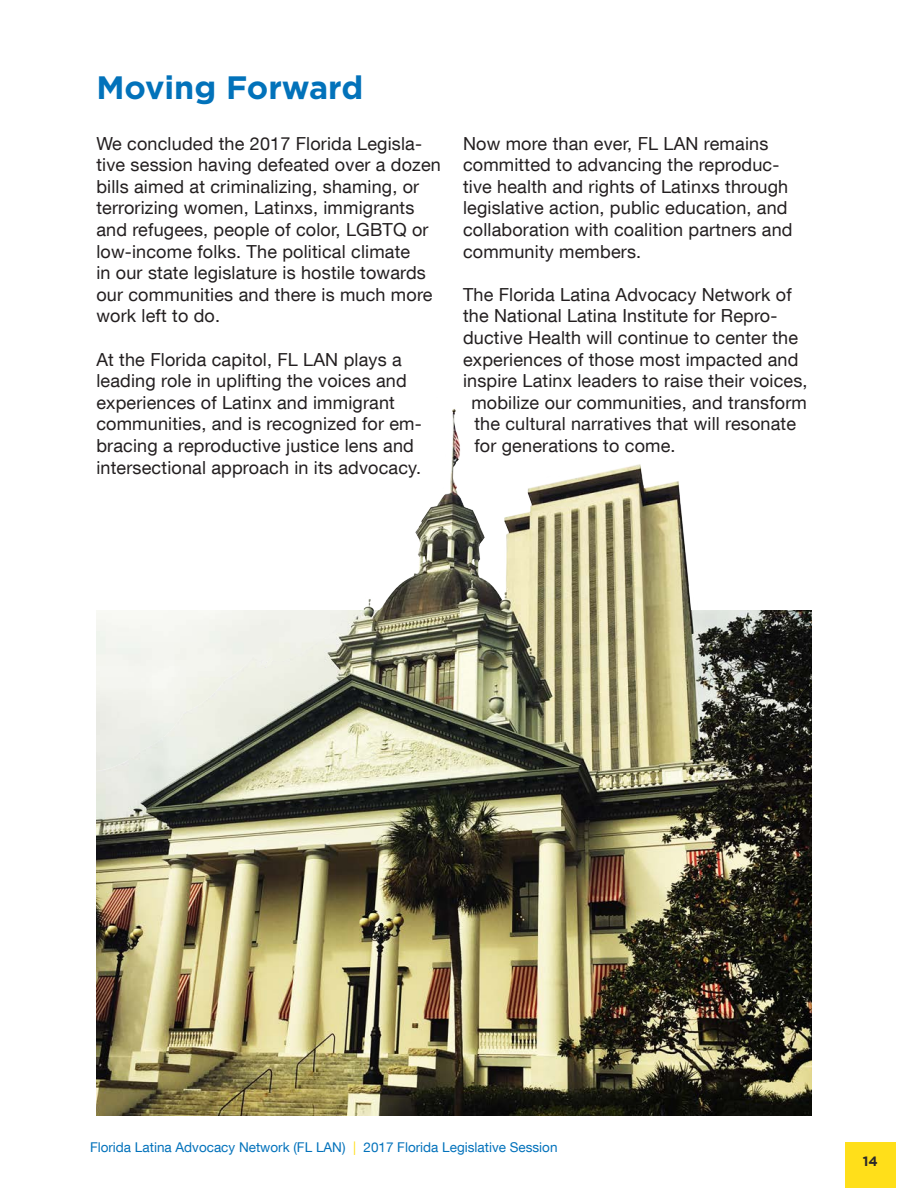
<style>
.page{position:relative;width:918px;height:1188px;background:#fff}
.page>*{position:absolute;margin:0;border:0;box-sizing:border-box;transform-origin:0 0}
.t1{font:700 32.4px "Gotham";color:#0272ba}
.Body_Text_12_Reg_Bla{font:18px/21.6px "Helvetica Neue LT Com";letter-spacing:.01em;color:#231f20}
.t2{font:13.5px "Helvetica Neue LT Com";color:#0372bb}
.t3{font:700 13.5px "Gotham";color:#2b292a}
.s1{color:#ffdf1b}
</style>
<div class="page">
<div style="left:845px;top:1143px;width:51px;height:45px;background:#ffdf1a"></div>
<img style="left:96px;top:409px;width:716px;height:707px">
<p class="t1" style="left:96px;top:69px;width:269px">Moving Forward</p>
<p class="Body_Text_12_Reg_Bla" style="left:96px;top:132px;width:346px">We concluded the 2017 Florida Legisla&shy;tive session having defeated over a dozen bills aimed at criminalizing, shaming, or terrorizing women, Latinxs, immigrants and refugees, people of color, LGBTQ or low-income folks. The political climate<br>in our state legislature is hostile towards our communities and there is much more work left to do.</p>
<p class="Body_Text_12_Reg_Bla" style="left:96px;top:348px;width:327px">At the Florida capitol, FL LAN plays a leading role in uplifting the voices and experiences of Latinx and immigrant communities, and is recognized for em&shy;bracing a reproductive justice lens and intersectional approach in its advocacy.</p>
<p class="Body_Text_12_Reg_Bla" style="left:463px;top:132px;width:331px">Now more than ever, FL LAN remains committed to advancing the reproduc&shy;tive health and rights of Latinxs through legislative action, public education, and collaboration with coalition partners and community members.</p>
<p class="Body_Text_12_Reg_Bla" style="left:463px;top:283px;width:330px">The Florida Latina Advocacy Network of</p>
<p class="Body_Text_12_Reg_Bla" style="left:463px;top:305px;width:316px">the National Latina Institute for Repro-</p>
<p class="Body_Text_12_Reg_Bla" style="left:463px;top:326px;width:337px">ductive Health will continue to center the</p>
<p class="Body_Text_12_Reg_Bla" style="left:463px;top:348px;width:337px">experiences of those most impacted and</p>
<p class="Body_Text_12_Reg_Bla" style="left:463px;top:370px;width:346px">inspire Latinx leaders to raise their voices,</p>
<p class="Body_Text_12_Reg_Bla" style="left:471px;top:391px;width:337px">mobilize our communities, and transform</p>
<p class="Body_Text_12_Reg_Bla" style="left:474px;top:413px;width:323px">the cultural narratives that will resonate</p>
<p class="Body_Text_12_Reg_Bla" style="left:474px;top:434px;width:203px">for generations to come.</p>
<p class="t2" style="left:90px;top:1139px;width:469px">Florida Latina Advocacy Network (FL LAN) <span class="s1">|</span> 2017 Florida Legislative Session</p>
<p class="t3" style="left:863px;top:1154px;width:16px">14</p>
</div>
